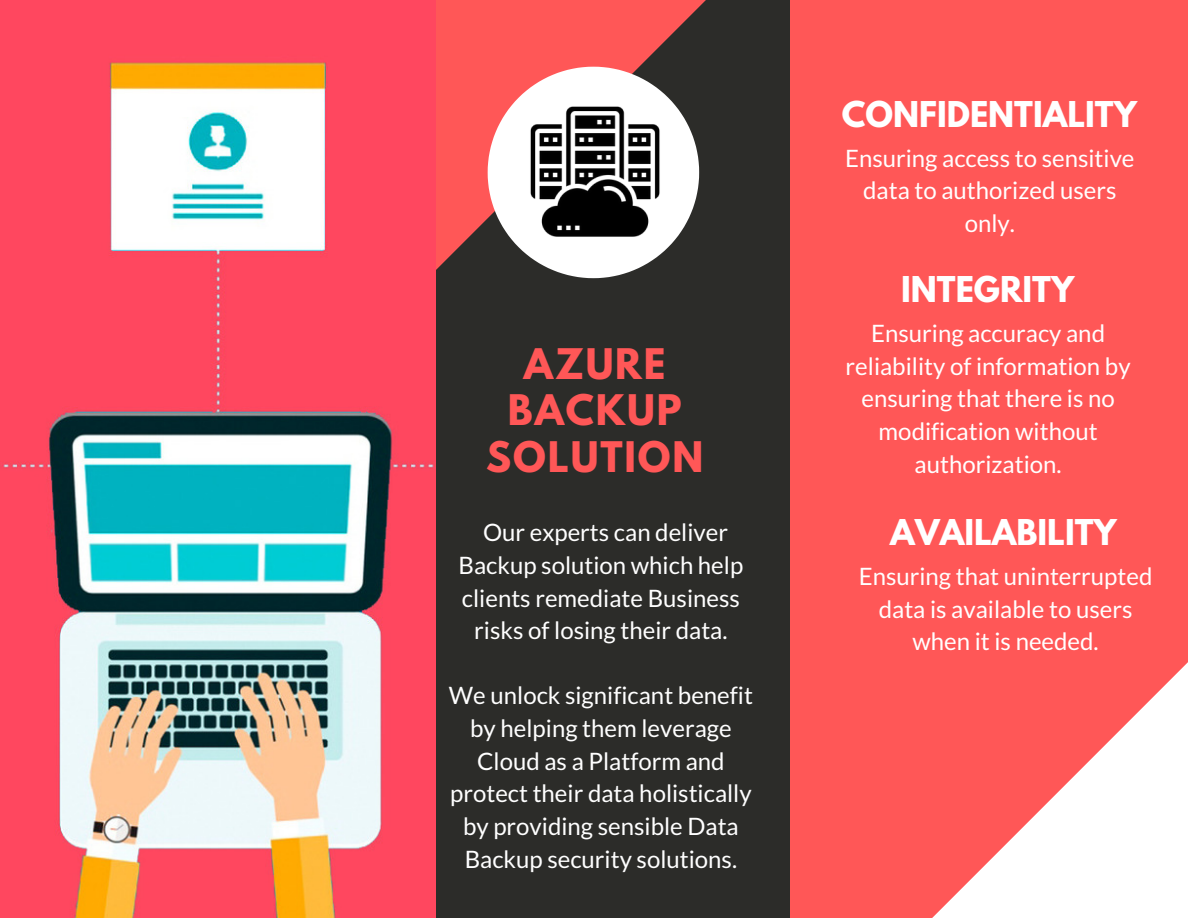
<style>
.page{position:relative;width:1188px;height:918px;background:#2c2c29}
.page>*{position:absolute;margin:0;border:0;box-sizing:border-box;transform-origin:0 0}
.t1{font:700 37.35px/46.2px "League Spartan";letter-spacing:.05em;color:#ff5757;text-align:center}
.t2{font:700 31.5px "League Spartan";color:#fff}
.t3{font:24px/32.7px "Lato";color:#fff;text-align:center}
</style>
<div class="page">
<div style="left:790px;top:0;width:398px;height:918px;background:#ff5757"></div>
<svg style="left:932px;top:662px;width:256px;height:256px"></svg>
<svg style="left:435px;top:0;width:271px;height:312px;fill:#ff5757"></svg>
<svg style="left:488px;top:67px;width:211px;height:211px;fill:#fff"></svg>
<img style="left:524px;top:100px;width:141px;height:141px">
<img style="left:0;top:0;width:435px;height:918px">
<h1 class="t1" style="left:486px;top:346px;width:219px">AZURE<br>BACKUP<br>SOLUTION</h1>
<p class="t3" style="left:459px;top:516px;width:286px">Our experts can deliver<br>Backup solution which help clients remediate Business risks of losing their data.</p>
<p class="t3" style="left:449px;top:679px;width:306px">We unlock significant benefit by helping them leverage<br>Cloud as a Platform and protect their data holistically by providing sensible Data<br>Backup security solutions.</p>
<h2 class="t2" style="left:842px;top:98px;width:297px">CONFIDENTIALITY</h2>
<p class="t3" style="left:845px;top:141px;width:291px">Ensuring access to sensitive data to authorized users only.</p>
<h2 class="t2" style="left:901px;top:274px;width:175px">INTEGRITY</h2>
<p class="t3" style="left:846px;top:316px;width:287px">Ensuring accuracy and reliability of information by ensuring that there is no modification without authorization.</p>
<h2 class="t2" style="left:890px;top:517px;width:228px">AVAILABILITY</h2>
<p class="t3" style="left:859px;top:560px;width:295px">Ensuring that uninterrupted data is available to users when it is needed.</p>
</div>
